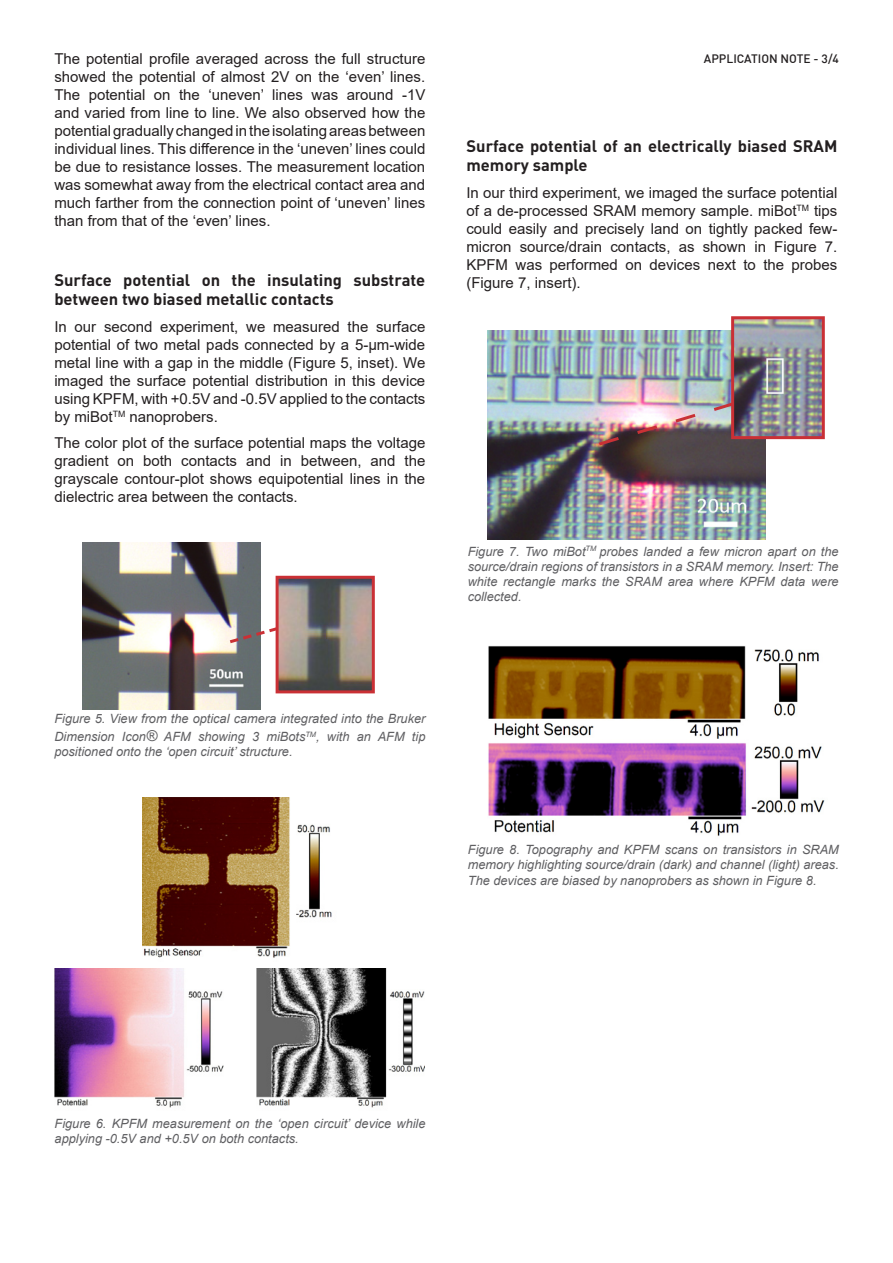
<style>
.page{position:relative;width:893px;height:1263px;background:#fff}
.page>*{position:absolute;margin:0;border:0;box-sizing:border-box;transform-origin:0 0}
.Paragraph_Style_-_Ti{font:700 16.5px/19.8px "DIN Pro";color:#231f20}
.Paragraph_Style{font:15px/18px "Arial";color:#231f20;text-align:justify}
.t1{font:italic 12.75px/15.3px "Arial";color:#5f5f62}
.t2{font:500 12px "DIN";color:#231f20}
.s1{font-size:15px}
</style>
<div class="page">
<img style="left:82px;top:542px;width:178px;height:167px">
<img style="left:280px;top:580px;width:91px;height:109px">
<div style="left:276px;top:576px;width:99px;height:117px;border:3px solid #ca3035"></div>
<svg style="left:227px;top:625px;width:54px;height:20px"></svg>
<img style="left:142px;top:798px;width:190px;height:160px">
<img style="left:54px;top:968px;width:169px;height:140px">
<img style="left:256px;top:968px;width:169px;height:140px">
<img style="left:487px;top:331px;width:278px;height:208px">
<img style="left:488px;top:646px;width:331px;height:93px">
<img style="left:488px;top:743px;width:337px;height:93px">
<img style="left:596px;top:400px;width:141px;height:48px">
<img style="left:735px;top:320px;width:86px;height:115px">
<div style="left:731px;top:316px;width:94px;height:123px;border:3px solid #ca3035"></div>
<p class="Paragraph_Style" style="left:54px;top:50px;width:372px">The potential profile averaged across the full structure showed the potential of almost 2V on the ‘even’ lines.<br>The potential on the ‘uneven’ lines was around -1V and varied from line to line. We also observed how the potential gradually changed in the isolating areas between individual lines. This difference in the ‘uneven’ lines could be due to resistance losses. The measurement location was somewhat away from the electrical contact area and much farther from the connection point of ‘uneven’ lines than from that of the ‘even’ lines.</p>
<p class="Paragraph_Style_-_Ti" style="left:54px;top:269px;width:372px">Surface potential on the insulating substrate between two biased metallic contacts</p>
<p class="Paragraph_Style" style="left:54px;top:317px;width:372px">In our second experiment, we measured the surface potential of two metal pads connected by a 5-µm-wide metal line with a gap in the middle (Figure 5, inset). We imaged the surface potential distribution in this device using KPFM, with +0.5V and -0.5V applied to the contacts by miBot<sup>TM</sup> nanoprobers.</p>
<p class="Paragraph_Style" style="left:54px;top:434px;width:372px">The color plot of the surface potential maps the voltage gradient on both contacts and in between, and the grayscale contour-plot shows equipotential lines in the dielectric area between the contacts.</p>
<p class="t2" style="left:704px;top:51px;width:137px">APPLICATION NOTE - 3/4</p>
<p class="Paragraph_Style_-_Ti" style="left:466px;top:135px;width:372px">Surface potential of an electrically biased SRAM memory sample</p>
<p class="Paragraph_Style" style="left:466px;top:184px;width:372px">In our third experiment, we imaged the surface potential of a de-processed SRAM memory sample. miBot<sup>TM</sup> tips could easily and precisely land on tightly packed few&shy;micron source/drain contacts, as shown in Figure 7.<br>KPFM was performed on devices next to the probes (Figure 7, insert).</p>
<p class="t1" style="left:468px;top:544px;width:372px;text-align:justify">Figure 7. Two miBot<sup>TM</sup> probes landed a few micron apart on the source/drain regions of transistors in a SRAM memory. Insert: The white rectangle marks the SRAM area where KPFM data were collected.</p>
<p class="t1" style="left:54px;top:710px;width:372px;line-height:18px">Figure 5. View from the optical camera integrated into the Bruker<br>Dimension Icon<span class="s1">®</span> AFM showing 3 miBots<sup>TM</sup>, with an AFM tip</p>
<p class="t1" style="left:54px;top:744px;width:240px">positioned onto the ‘open circuit’ structure.</p>
<p class="t1" style="left:468px;top:842px;width:372px;text-align:justify">Figure 8. Topography and KPFM scans on transistors in SRAM memory highlighting source/drain (dark) and channel (light) areas.<br>The devices are biased by nanoprobers as shown in Figure 8.</p>
<p class="t1" style="left:55px;top:1116px;width:372px">Figure 6. KPFM measurement on the ‘open circuit’ device while applying -0.5V and +0.5V on both contacts.</p>
</div>
